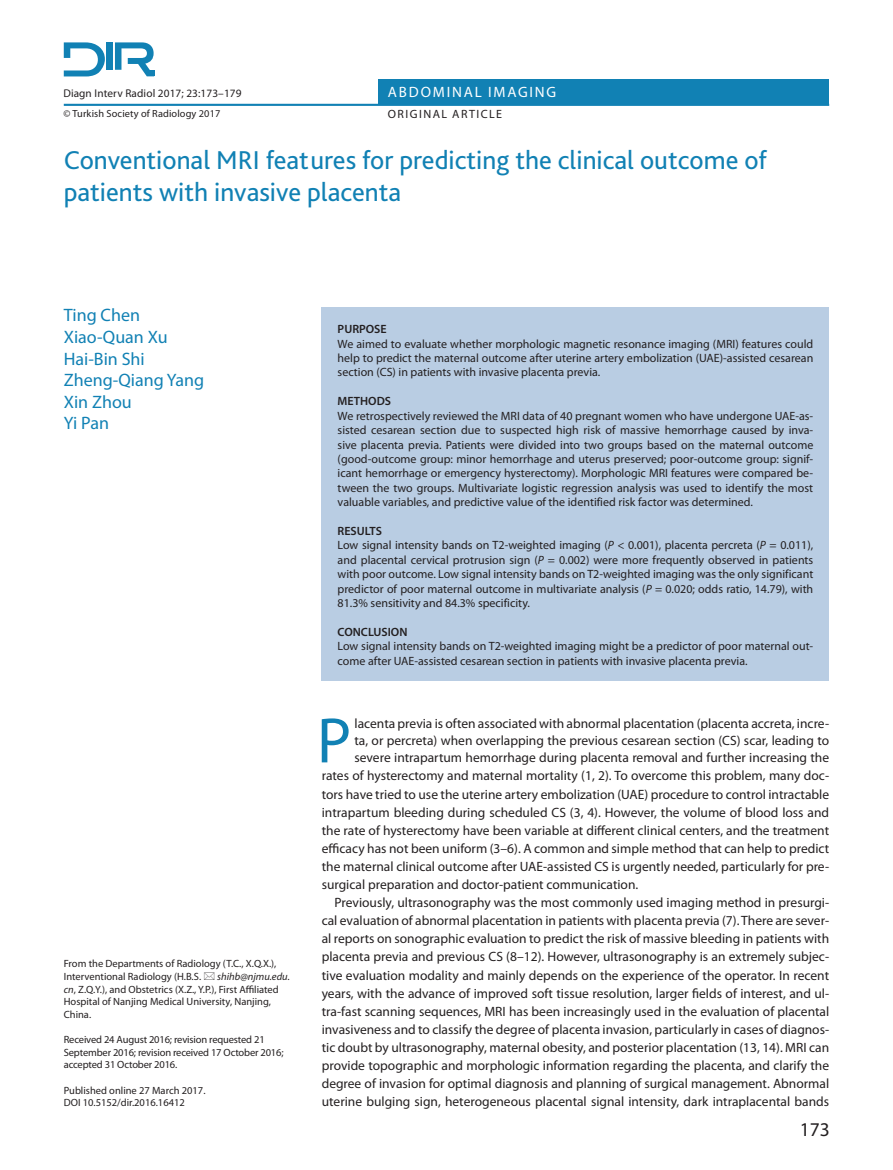
<style>
.page{position:relative;width:893px;height:1170px;background:#fff}
.page>*{position:absolute;margin:0;border:0;box-sizing:border-box;transform-origin:0 0}
.t1{font:64.65px "Myriad Pro";color:#1181b4}
.t2{font:27px/32.4px "Bliss Pro";color:#1181b4}
.t3{font:19.5px "Myriad Pro";color:#231f20}
.t4{font:18px "Myriad Pro";color:#1181b4}
.t5{font:15px "Myriad Pro";letter-spacing:.12em;color:#fff}
.t6{font:13.5px/18.1px "Myriad Pro";color:#231f20;text-align:justify}
.t7{font:12px/14.4px "Myriad Pro";color:#231f20;text-align:justify}
.t8{font:600 12px "Myriad Pro";color:#231f20}
.t9{font:12px "Myriad Pro";letter-spacing:.12em;color:#231f20}
.t10{font:11.25px "Myriad Pro";letter-spacing:.01em;color:#231f20}
.t11{font:10.5px/12.6px "Myriad Pro";color:#231f20}
.t12{font:10.35px "Myriad Pro";letter-spacing:.01em;color:#231f20}
.s1{font-style:italic}
</style>
<div class="page">
<div style="left:378px;top:79px;width:451px;height:26px;background:#1181b4"></div>
<hr style="left:64px;top:104px;width:765px;height:2px;background:#1181b4">
<div style="left:147px;top:70px;width:8px;height:6px;background:#1181b4"></div>
<div style="left:106px;top:42px;width:7px;height:28px;background:#1181b4"></div>
<svg style="left:64px;top:42px;width:41px;height:34px"></svg>
<svg style="left:115px;top:42px;width:39px;height:34px"></svg>
<div style="left:322px;top:308px;width:507px;height:373px;background:#b9cde3"></div>
<p class="t10" style="left:63px;top:86px;width:180px">Diagn Interv Radiol 2017; 23:173–179</p>
<p class="t12" style="left:63px;top:107px;width:159px">© Turkish Society of Radiology 2017</p>
<p class="t5" style="left:388px;top:83px;width:170px">ABDOMINAL IMAGING</p>
<p class="t9" style="left:388px;top:107px;width:116px">ORIGINAL ARTICLE</p>
<p class="t2" style="left:64px;top:143px;width:705px">Conventional MRI features for predicting the clinical outcome of patients with invasive placenta</p>
<p class="t4" style="left:64px;top:304px;width:78px">Ting Chen</p>
<p class="t4" style="left:64px;top:326px;width:106px">Xiao-Quan Xu</p>
<p class="t4" style="left:64px;top:347px;width:83px">Hai-Bin Shi</p>
<p class="t4" style="left:64px;top:369px;width:142px">Zheng-Qiang Yang</p>
<p class="t4" style="left:64px;top:390px;width:70px">Xin Zhou</p>
<p class="t4" style="left:64px;top:412px;width:47px">Yi Pan</p>
<p class="t11" style="left:64px;top:957px;width:214px">From the Departments of Radiology (T.C., X.Q.X.),<br>Interventional Radiology (H.B.S.</p>
<p class="t11" style="left:64px;top:970px;width:228px;text-indent:154px"><span class="s1">shihb@njmu.edu. cn</span>, Z.Q.Y.), and Obstetrics (X.Z., Y.P.), First Affiliated Hospital of Nanjing Medical University, Nanjing, China.</p>
<p class="t11" style="left:64px;top:1033px;width:221px">Received 24 August 2016; revision requested 21<br>September 2016; revision received 17 October 2016; accepted 31 October 2016.</p>
<p class="t11" style="left:64px;top:1083px;width:143px">Published online 27 March 2017.</p>
<p class="t11" style="left:64px;top:1096px;width:123px">DOI 10.5152/dir.2016.16412</p>
<p class="t8" style="left:338px;top:321px;width:51px">PURPOSE</p>
<p class="t7" style="left:338px;top:336px;width:477px">We aimed to evaluate whether morphologic magnetic resonance imaging (MRI) features could help to predict the maternal outcome after uterine artery embolization (UAE)-assisted cesarean section (CS) in patients with invasive placenta previa.</p>
<p class="t8" style="left:338px;top:393px;width:55px">METHODS</p>
<p class="t7" style="left:338px;top:408px;width:477px">We retrospectively reviewed the MRI data of 40 pregnant women who have undergone UAE-as&shy;sisted cesarean section due to suspected high risk of massive hemorrhage caused by inva&shy;sive placenta previa. Patients were divided into two groups based on the maternal outcome (good-outcome group: minor hemorrhage and uterus preserved; poor-outcome group: signif&shy;icant hemorrhage or emergency hysterectomy). Morphologic MRI features were compared be&shy;tween the two groups. Multivariate logistic regression analysis was used to identify the most valuable variables, and predictive value of the identified risk factor was determined.</p>
<p class="t8" style="left:338px;top:523px;width:46px">RESULTS</p>
<p class="t7" style="left:338px;top:538px;width:477px">Low signal intensity bands on T2-weighted imaging (<span class="s1">P</span> &lt; 0.001), placenta percreta (<span class="s1">P</span> = 0.011), and placental cervical protrusion sign (<span class="s1">P</span> = 0.002) were more frequently observed in patients with poor outcome. Low signal intensity bands on T2-weighted imaging was the only significant predictor of poor maternal outcome in multivariate analysis (<span class="s1">P</span> = 0.020; odds ratio, 14.79), with 81.3% sensitivity and 84.3% specificity.</p>
<p class="t8" style="left:338px;top:624px;width:71px">CONCLUSION</p>
<p class="t7" style="left:338px;top:638px;width:477px">Low signal intensity bands on T2-weighted imaging might be a predictor of poor maternal out&shy;come after UAE-assisted cesarean section in patients with invasive placenta previa.</p>
<p class="t1" style="left:317px;top:700px;width:36px">P</p>
<p class="t6" style="left:354px;top:714px;width:476px">lacenta previa is often associated with abnormal placentation (placenta accreta, incre-</p>
<p class="t6" style="left:354px;top:731px;width:476px">ta, or percreta) when overlapping the previous cesarean section (CS) scar, leading to</p>
<p class="t6" style="left:354px;top:748px;width:476px">severe intrapartum hemorrhage during placenta removal and further increasing the</p>
<p class="t6" style="left:322px;top:766px;width:509px">rates of hysterectomy and maternal mortality (1, 2). To overcome this problem, many doc-</p>
<p class="t6" style="left:322px;top:784px;width:509px">tors have tried to use the uterine artery embolization (UAE) procedure to control intractable</p>
<p class="t6" style="left:322px;top:802px;width:509px">intrapartum bleeding during scheduled CS (3, 4). However, the volume of blood loss and</p>
<p class="t6" style="left:322px;top:820px;width:509px">the rate of hysterectomy have been variable at different clinical centers, and the treatment</p>
<p class="t6" style="left:322px;top:839px;width:509px">efficacy has not been uniform (3–6). A common and simple method that can help to predict</p>
<p class="t6" style="left:322px;top:857px;width:509px">the maternal clinical outcome after UAE-assisted CS is urgently needed, particularly for pre-</p>
<p class="t6" style="left:322px;top:875px;width:318px">surgical preparation and doctor-patient communication.</p>
<p class="t6" style="left:322px;top:893px;width:509px;text-indent:13px">Previously, ultrasonography was the most commonly used imaging method in presurgi&shy;cal evaluation of abnormal placentation in patients with placenta previa (7). There are sever&shy;al reports on sonographic evaluation to predict the risk of massive bleeding in patients with placenta previa and previous CS (8–12). However, ultrasonography is an extremely subjec&shy;tive evaluation modality and mainly depends on the experience of the operator. In recent years, with the advance of improved soft tissue resolution, larger fields of interest, and ul&shy;tra-fast scanning sequences, MRI has been increasingly used in the evaluation of placental invasiveness and to classify the degree of placenta invasion, particularly in cases of diagnos&shy;tic doubt by ultrasonography, maternal obesity, and posterior placentation (13, 14). MRI can provide topographic and morphologic information regarding the placenta, and clarify the degree of invasion for optimal diagnosis and planning of surgical management. Abnormal uterine bulging sign, heterogeneous placental signal intensity, dark intraplacental bands</p>
<p class="t3" style="left:800px;top:1116px;width:32px">173</p>
</div>
